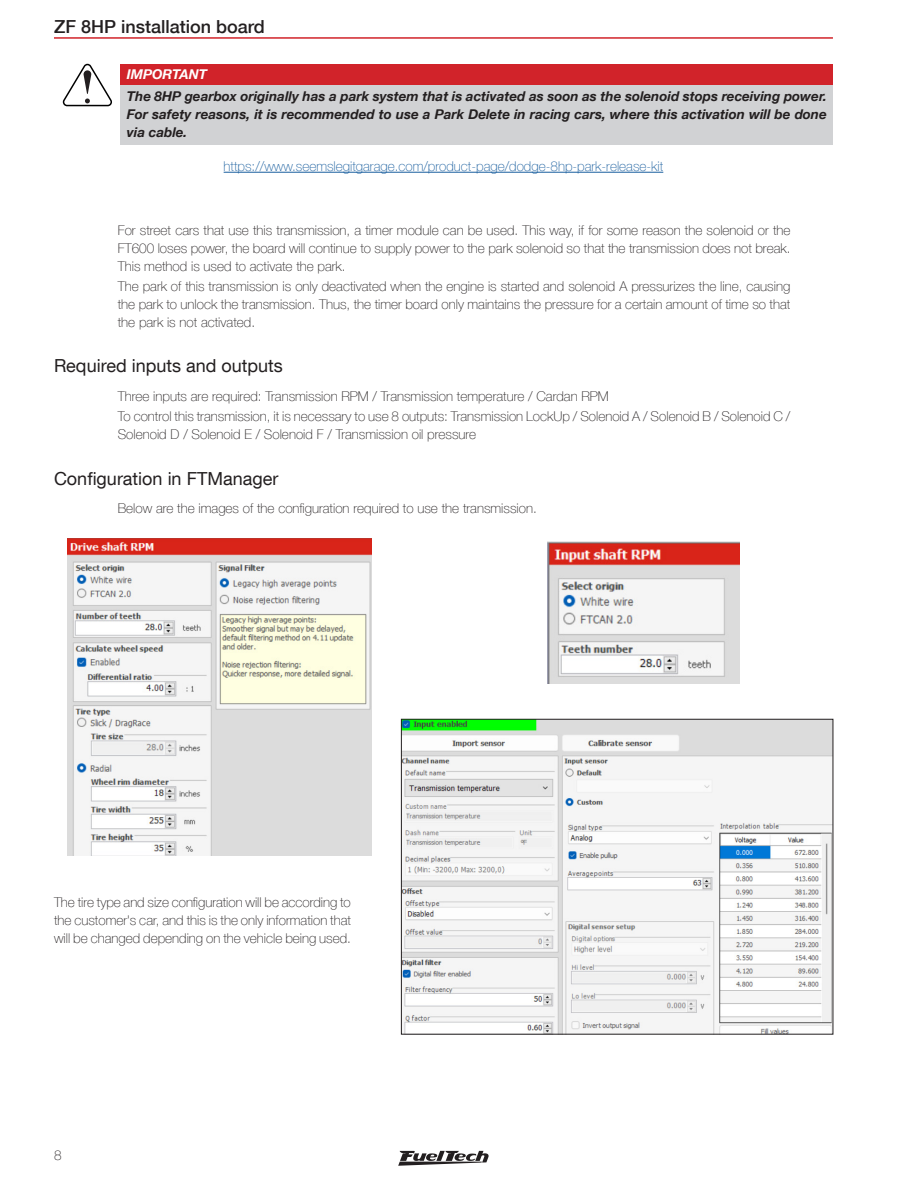
<style>
.page{position:relative;width:918px;height:1188px;background:#fff}
.page>*{position:absolute;margin:0;border:0;box-sizing:border-box;transform-origin:0 0}
.T-2{font:18px "Helvetica Neue LT Com";color:#231f20}
.t1{font:500 18px "Helvetica Neue LT Com";color:#231f20}
.TX-20{font:100 13.5px/18px "Helvetica Neue LT Com";color:#231f20;text-align:justify}
.Importante_Atenção-00{font:italic 700 13.5px/18px "Helvetica Neue LT Com";color:#231f20;text-align:justify}
.TX-00{font:100 13.5px/18px "Helvetica Neue LT Com";color:#231f20;text-align:justify}
.CT-00{font:100 13.5px "Helvetica Neue LT Com";color:#175d9e}
.Importante_Atenção-00-2{font:italic 700 13.5px "Helvetica Neue LT Com";color:#fff}
</style>
<div class="page">
<hr style="left:54px;top:37px;width:779px;height:2px;background:#d1232a">
<svg style="left:398px;top:1151px;width:91px;height:15px"></svg>
<div style="left:121px;top:64px;width:712px;height:21px;background:#d1232a"></div>
<div style="left:121px;top:85px;width:712px;height:60px;background:#d1d2d4"></div>
<svg style="left:62px;top:63px;width:50px;height:44px"></svg>
<hr style="left:224px;top:172px;width:439px;height:1px;background:#175d9e">
<img style="left:68px;top:538px;width:303px;height:318px">
<img style="left:548px;top:542px;width:191px;height:141px">
<img style="left:403px;top:721px;width:428px;height:312px">
<div style="left:401px;top:719px;width:432px;height:316px;border:1px solid #231f20"></div>
<h1 class="t1" style="left:54px;top:16px;width:212px">ZF 8HP installation board</h1>
<p class="Importante_Atenção-00-2" style="left:127px;top:66px;width:82px">IMPORTANT</p>
<p class="Importante_Atenção-00" style="left:127px;top:87px;width:702px">The 8HP gearbox originally has a park system that is activated as soon as the solenoid stops receiving power.<br>For safety reasons, it is recommended to use a Park Delete in racing cars, where this activation will be done via cable.</p>
<p class="CT-00" style="left:224px;top:158px;width:441px">https://www.seemslegitgarage.com/product-page/dodge-8hp-park-release-kit</p>
<p class="TX-20" style="left:118px;top:221px;width:674px">For street cars that use this transmission, a timer module can be used. This way, if for some reason the solenoid or the FT600 loses power, the board will continue to supply power to the park solenoid so that the transmission does not break.<br>This method is used to activate the park.</p>
<p class="TX-20" style="left:118px;top:277px;width:674px">The park of this transmission is only deactivated when the engine is started and solenoid A pressurizes the line, causing the park to unlock the transmission. Thus, the timer board only maintains the pressure for a certain amount of time so that the park is not activated.</p>
<p class="T-2" style="left:54px;top:355px;width:230px">Required inputs and outputs</p>
<p class="TX-20" style="left:118px;top:387px;width:493px">Three inputs are required: Transmission RPM / Transmission temperature / Cardan RPM</p>
<p class="TX-20" style="left:118px;top:407px;width:674px">To control this transmission, it is necessary to use 8 outputs: Transmission LockUp / Solenoid A / Solenoid B / Solenoid C /<br>Solenoid D / Solenoid E / Solenoid F / Transmission oil pressure</p>
<p class="T-2" style="left:54px;top:467px;width:226px">Configuration in FTManager</p>
<p class="TX-20" style="left:118px;top:499px;width:420px">Below are the images of the configuration required to use the transmission.</p>
<p class="TX-00" style="left:54px;top:893px;width:299px">The tire type and size configuration will be according to the customer's car, and this is the only information that will be changed depending on the vehicle being used.</p>
<p class="TX-20" style="left:54px;top:1146px;width:9px">8</p>
</div>
